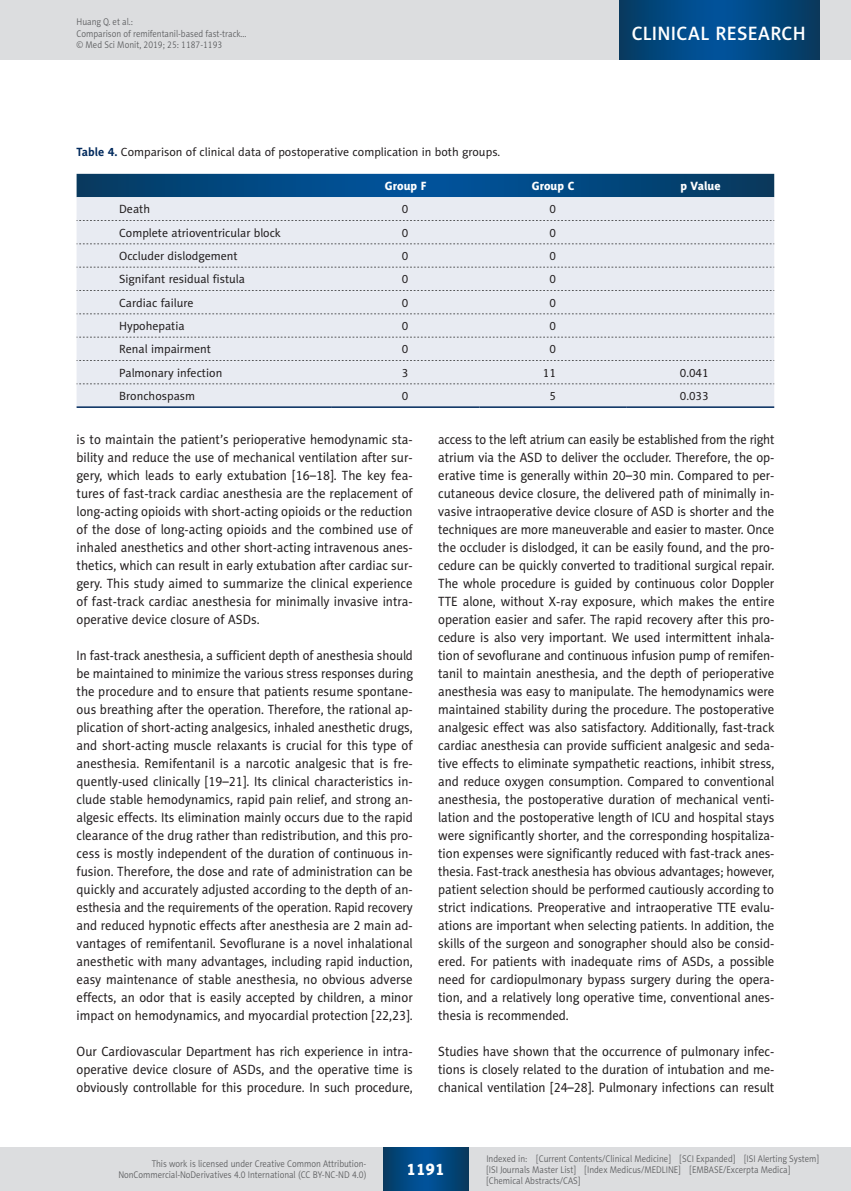
<style>
.page{position:relative;width:851px;height:1191px;background:#fff}
.page>*{position:absolute;margin:0;border:0;box-sizing:border-box;transform-origin:0 0}
.t1{font:19.5px "Naomi Sans EFN Medium";letter-spacing:.015em;color:#fff}
.t2{font:16.5px "Naomi Sans EFN Heavy";color:#fff}
.MSM_Body{font:13.5px/18px "Naomi Sans EFN";letter-spacing:-.005em;color:#231f20;text-align:justify;scale:.93 1}
.MSM_Body-2{font:13.5px/18px "Naomi Sans EFN";letter-spacing:-.005em;color:#231f20;text-align:justify;scale:.95 1}
.MSM_Tabela_zawartosc{font:12px "Naomi Sans EFN";color:#231f20}
.MSM_Tabela_tytul{font:12px "Naomi Sans EFN";color:#231f20}
.MSM_Tabela_Head{font:12px "Naomi Sans EFN Heavy";color:#fff}
.t3{font:9.75px/11.2px "Naomi Sans EFN Light";color:#57585a;scale:.9 1}
.s1{font-weight:700;color:#00295c}
</style>
<div class="page">
<svg style="left:77px;top:174px;width:697px;height:23px;background:#02477e"></svg>
<div style="left:77px;top:197px;width:697px;height:209px;background:#e8ebf2"></div>
<svg style="left:77px;top:220px;width:697px;height:1px"></svg>
<svg style="left:77px;top:243px;width:697px;height:1px"></svg>
<svg style="left:77px;top:267px;width:697px;height:1px"></svg>
<svg style="left:77px;top:290px;width:697px;height:1px"></svg>
<svg style="left:77px;top:313px;width:697px;height:1px"></svg>
<svg style="left:77px;top:337px;width:697px;height:1px"></svg>
<svg style="left:77px;top:360px;width:697px;height:1px"></svg>
<svg style="left:77px;top:383px;width:697px;height:1px"></svg>
<hr style="left:77px;top:406px;width:255px;height:2px;background:#00295c">
<hr style="left:332px;top:406px;width:147px;height:2px;background:#00295c">
<hr style="left:479px;top:406px;width:147px;height:2px;background:#00295c">
<hr style="left:626px;top:406px;width:148px;height:2px;background:#00295c">
<div style="left:0;top:1148px;width:850px;height:43px;background:#dcdddf"></div>
<svg style="left:383px;top:1147px;width:85px;height:43px;background:#02477e"></svg>
<div style="left:0;top:0;width:850px;height:60px;background:#dcdddf"></div>
<svg style="left:619px;top:0;width:200px;height:60px;background:#02477e"></svg>
<p class="t3" style="left:77px;top:16px;width:190px">Huang Q. et al.:<br>Comparison of remifentanil-based fast-track… © Med Sci Monit, 2019; 25: 1187-1193</p>
<h1 class="t1" style="left:631px;top:22px;width:175px">CLINICAL RESEARCH</h1>
<p class="MSM_Tabela_tytul" style="left:77px;top:145px;width:425px"><span class="s1">Table 4.</span> Comparison of clinical data of postoperative complication in both groups.</p>
<p class="MSM_Tabela_Head" style="left:385px;top:178px;width:43px">Group F</p>
<p class="MSM_Tabela_Head" style="left:532px;top:178px;width:44px">Group C</p>
<p class="MSM_Tabela_Head" style="left:680px;top:178px;width:42px">p Value</p>
<p class="MSM_Tabela_zawartosc" style="left:119px;top:202px;width:32px">Death</p>
<p class="MSM_Tabela_zawartosc" style="left:402px;top:202px;width:8px">0</p>
<p class="MSM_Tabela_zawartosc" style="left:549px;top:202px;width:8px">0</p>
<p class="MSM_Tabela_zawartosc" style="left:119px;top:225px;width:163px">Complete atrioventricular block</p>
<p class="MSM_Tabela_zawartosc" style="left:402px;top:225px;width:8px">0</p>
<p class="MSM_Tabela_zawartosc" style="left:549px;top:225px;width:8px">0</p>
<p class="MSM_Tabela_zawartosc" style="left:119px;top:249px;width:120px">Occluder dislodgement</p>
<p class="MSM_Tabela_zawartosc" style="left:402px;top:249px;width:8px">0</p>
<p class="MSM_Tabela_zawartosc" style="left:549px;top:249px;width:8px">0</p>
<p class="MSM_Tabela_zawartosc" style="left:119px;top:272px;width:127px">Signifant residual fistula</p>
<p class="MSM_Tabela_zawartosc" style="left:402px;top:272px;width:8px">0</p>
<p class="MSM_Tabela_zawartosc" style="left:549px;top:272px;width:8px">0</p>
<p class="MSM_Tabela_zawartosc" style="left:119px;top:295px;width:76px">Cardiac failure</p>
<p class="MSM_Tabela_zawartosc" style="left:402px;top:295px;width:8px">0</p>
<p class="MSM_Tabela_zawartosc" style="left:549px;top:295px;width:8px">0</p>
<p class="MSM_Tabela_zawartosc" style="left:119px;top:319px;width:67px">Hypohepatia</p>
<p class="MSM_Tabela_zawartosc" style="left:402px;top:319px;width:8px">0</p>
<p class="MSM_Tabela_zawartosc" style="left:549px;top:319px;width:8px">0</p>
<p class="MSM_Tabela_zawartosc" style="left:119px;top:342px;width:93px">Renal impairment</p>
<p class="MSM_Tabela_zawartosc" style="left:402px;top:342px;width:8px">0</p>
<p class="MSM_Tabela_zawartosc" style="left:549px;top:342px;width:8px">0</p>
<p class="MSM_Tabela_zawartosc" style="left:119px;top:365px;width:105px">Palmonary infection</p>
<p class="MSM_Tabela_zawartosc" style="left:402px;top:365px;width:8px">3</p>
<p class="MSM_Tabela_zawartosc" style="left:542px;top:365px;width:15px">11</p>
<p class="MSM_Tabela_zawartosc" style="left:679px;top:365px;width:30px">0.041</p>
<p class="MSM_Tabela_zawartosc" style="left:119px;top:389px;width:77px">Bronchospasm</p>
<p class="MSM_Tabela_zawartosc" style="left:402px;top:389px;width:8px">0</p>
<p class="MSM_Tabela_zawartosc" style="left:549px;top:389px;width:8px">5</p>
<p class="MSM_Tabela_zawartosc" style="left:679px;top:389px;width:30px">0.033</p>
<p class="MSM_Body-2" style="left:77px;top:430px;width:355px">is to maintain the patient’s perioperative hemodynamic sta&shy;bility and reduce the use of mechanical ventilation after sur&shy;gery, which leads to early extubation [16–18]. The key fea&shy;tures of fast-track cardiac anesthesia are the replacement of long-acting opioids with short-acting opioids or the reduction of the dose of long-acting opioids and the combined use of inhaled anesthetics and other short-acting intravenous anes&shy;thetics, which can result in early extubation after cardiac sur&shy;gery. This study aimed to summarize the clinical experience of fast-track cardiac anesthesia for minimally invasive intra&shy;operative device closure of ASDs.</p>
<p class="MSM_Body" style="left:77px;top:646px;width:363px">In fast-track anesthesia, a sufficient depth of anesthesia should be maintained to minimize the various stress responses during the procedure and to ensure that patients resume spontane&shy;ous breathing after the operation. Therefore, the rational ap&shy;plication of short-acting analgesics, inhaled anesthetic drugs, and short-acting muscle relaxants is crucial for this type of anesthesia. Remifentanil is a narcotic analgesic that is fre&shy;quently-used clinically [19–21]. Its clinical characteristics in&shy;clude stable hemodynamics, rapid pain relief, and strong an&shy;algesic effects. Its elimination mainly occurs due to the rapid clearance of the drug rather than redistribution, and this pro&shy;cess is mostly independent of the duration of continuous in&shy;fusion. Therefore, the dose and rate of administration can be quickly and accurately adjusted according to the depth of an&shy;esthesia and the requirements of the operation. Rapid recovery and reduced hypnotic effects after anesthesia are 2 main ad&shy;vantages of remifentanil. Sevoflurane is a novel inhalational anesthetic with many advantages, including rapid induction, easy maintenance of stable anesthesia, no obvious adverse effects, an odor that is easily accepted by children, a minor impact on hemodynamics, and myocardial protection [22,23].</p>
<p class="MSM_Body-2" style="left:77px;top:1042px;width:355px">Our Cardiovascular Department has rich experience in intra&shy;operative device closure of ASDs, and the operative time is obviously controllable for this procedure. In such procedure,</p>
<p class="MSM_Body" style="left:438px;top:430px;width:363px">access to the left atrium can easily be established from the right atrium via the ASD to deliver the occluder. Therefore, the op&shy;erative time is generally within 20–30 min. Compared to per&shy;cutaneous device closure, the delivered path of minimally in&shy;vasive intraoperative device closure of ASD is shorter and the techniques are more maneuverable and easier to master. Once the occluder is dislodged, it can be easily found, and the pro&shy;cedure can be quickly converted to traditional surgical repair.<br>The whole procedure is guided by continuous color Doppler TTE alone, without X-ray exposure, which makes the entire operation easier and safer. The rapid recovery after this pro&shy;cedure is also very important. We used intermittent inhala&shy;tion of sevoflurane and continuous infusion pump of remifen&shy;tanil to maintain anesthesia, and the depth of perioperative anesthesia was easy to manipulate. The hemodynamics were maintained stability during the procedure. The postoperative analgesic effect was also satisfactory. Additionally, fast-track cardiac anesthesia can provide sufficient analgesic and seda&shy;tive effects to eliminate sympathetic reactions, inhibit stress, and reduce oxygen consumption. Compared to conventional anesthesia, the postoperative duration of mechanical venti&shy;lation and the postoperative length of ICU and hospital stays were significantly shorter, and the corresponding hospitaliza&shy;tion expenses were significantly reduced with fast-track anes&shy;thesia. Fast-track anesthesia has obvious advantages; however, patient selection should be performed cautiously according to strict indications. Preoperative and intraoperative TTE evalu&shy;ations are important when selecting patients. In addition, the skills of the surgeon and sonographer should also be consid&shy;ered. For patients with inadequate rims of ASDs, a possible need for cardiopulmonary bypass surgery during the opera&shy;tion, and a relatively long operative time, conventional anes&shy;thesia is recommended.</p>
<p class="MSM_Body-2" style="left:438px;top:1042px;width:355px">Studies have shown that the occurrence of pulmonary infec&shy;tions is closely related to the duration of intubation and me&shy;chanical ventilation [24–28]. Pulmonary infections can result</p>
<p class="t3" style="left:118px;top:1158px;width:277px;text-align:right">This work is licensed under Creative Common Attribution-<br>NonCommercial-NoDerivatives 4.0 International (CC BY-NC-ND 4.0)</p>
<p class="t2" style="left:406px;top:1159px;width:40px">1191</p>
<p class="t3" style="left:486px;top:1152px;width:371px">Indexed in: [Current Contents/Clinical Medicine] [SCI Expanded] [ISI Alerting System] [ISI Journals Master List] [Index Medicus/MEDLINE] [EMBASE/Excerpta Medica] [Chemical Abstracts/CAS]</p>
</div>
